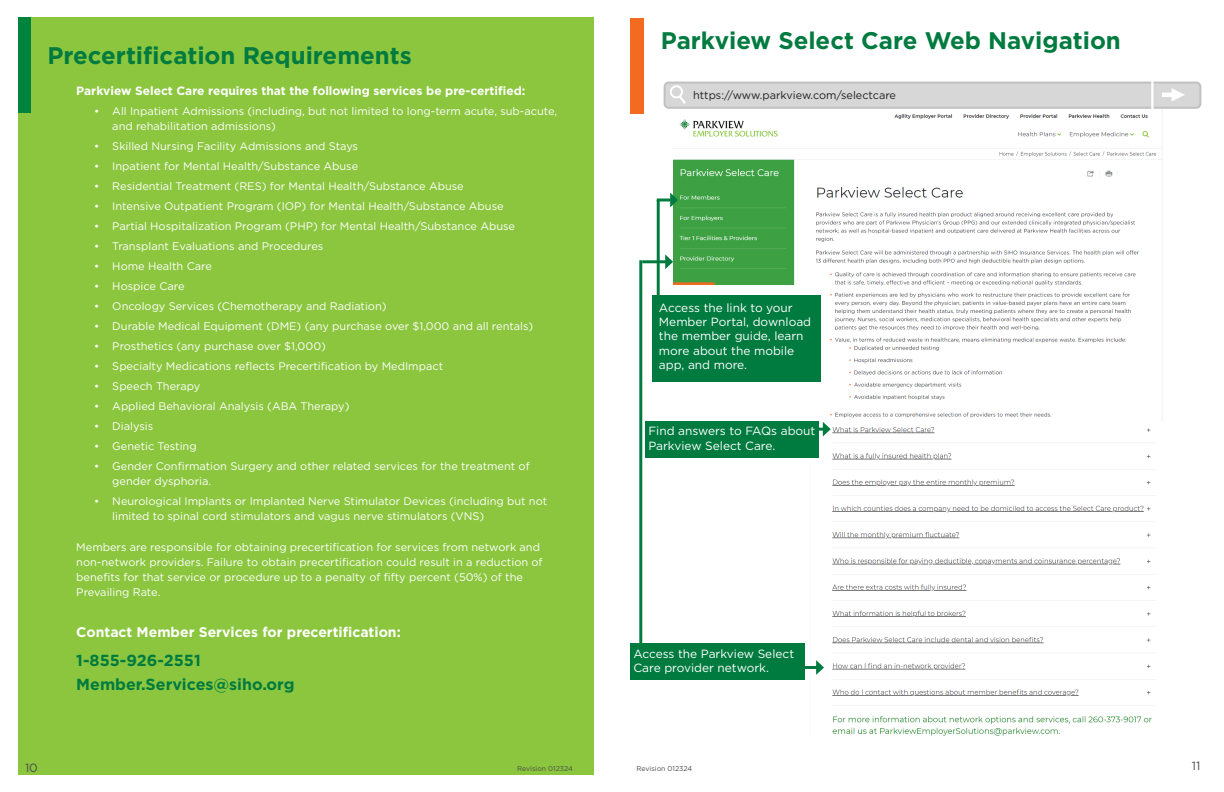
<style>
.page{position:relative;width:1224px;height:792px;background:#fff}
.page>*{position:absolute;margin:0;border:0;box-sizing:border-box;transform-origin:0 0}
.t1{font:700 24px "Gotham";color:#007b40}
.t2{font:700 16px "Gotham";color:#007b40}
.t3{font:700 14px "Gotham";color:#fff}
.t4{font:700 12px "Gotham";color:#fff}
.t5{font:12px "Gotham";color:#4b4c4d}
.t6{font:11.9px/14.3px "Gotham";color:#fff}
.t7{font:11px/15px "Gotham";color:#fff}
.t8{font:10.9px "Gotham";color:#231f20}
.t9{font:7px "Gotham";color:#4b4c4d}
</style>
<div class="page">
<div style="left:18px;top:17px;width:576px;height:758px;background:#8bc63e"></div>
<div style="left:18px;top:18px;width:13px;height:95px;background:#00843d"></div>
<img style="left:832px;top:427px;width:324px;height:309px">
<div style="left:664px;top:82px;width:537px;height:27px;background:#d7d7d7;border:2px solid #c0c0c0;border-radius:4px"></div>
<hr style="left:1162px;top:93px;width:12px;height:4px;background:#fff">
<svg style="left:1172px;top:88px;width:13px;height:13px"></svg>
<div style="left:670px;top:85px;width:13px;height:13px;border:2px solid #fff;border-radius:50%"></div>
<svg style="left:679px;top:96px;width:7px;height:8px"></svg>
<hr style="left:1151px;top:71px;width:2px;height:46px;background:#fff">
<div style="left:630px;top:644px;width:174px;height:36px;background:#007b40"></div>
<hr style="left:799px;top:666px;width:20px;height:3px;background:#007b40">
<svg style="left:816px;top:660px;width:8px;height:15px"></svg>
<div style="left:630px;top:18px;width:13px;height:96px;background:#f36a21"></div>
<img style="left:673px;top:114px;width:489px;height:308px">
<div style="left:671px;top:285px;width:128px;height:150px;background:#fff"></div>
<hr style="left:639px;top:260px;width:3px;height:384px;background:#007b40">
<hr style="left:642px;top:260px;width:26px;height:3px;background:#007b40">
<svg style="left:665px;top:254px;width:8px;height:15px"></svg>
<div style="left:653px;top:295px;width:168px;height:87px;background:#007b40"></div>
<hr style="left:657px;top:200px;width:3px;height:95px;background:#007b40">
<svg style="left:657px;top:193px;width:21px;height:14px"></svg>
<div style="left:645px;top:422px;width:174px;height:36px;background:#007b40"></div>
<svg style="left:819px;top:422px;width:12px;height:15px"></svg>
<p class="t1" style="left:48px;top:40px;width:366px">Precertification Requirements</p>
<p class="t4" style="left:76px;top:83px;width:451px">Parkview Select Care requires that the following services be pre-certified:</p>
<p class="t7" style="left:112px;top:104px;width:446px;text-indent:-18px">• All Inpatient Admissions (including, but not limited to long-term acute, sub-acute, and rehabilitation admissions)</p>
<p class="t7" style="left:94px;top:139px;width:265px">• Skilled Nursing Facility Admissions and Stays</p>
<p class="t7" style="left:94px;top:159px;width:265px">• Inpatient for Mental Health/Substance Abuse</p>
<p class="t7" style="left:94px;top:179px;width:371px">• Residential Treatment (RES) for Mental Health/Substance Abuse</p>
<p class="t7" style="left:94px;top:199px;width:411px">• Intensive Outpatient Program (IOP) for Mental Health/Substance Abuse</p>
<p class="t7" style="left:94px;top:219px;width:422px">• Partial Hospitalization Program (PHP) for Mental Health/Substance Abuse</p>
<p class="t7" style="left:94px;top:239px;width:231px">• Transplant Evaluations and Procedures</p>
<p class="t7" style="left:94px;top:259px;width:119px">• Home Health Care</p>
<p class="t7" style="left:94px;top:279px;width:92px">• Hospice Care</p>
<p class="t7" style="left:94px;top:299px;width:294px">• Oncology Services (Chemotherapy and Radiation)</p>
<p class="t7" style="left:94px;top:319px;width:440px">• Durable Medical Equipment (DME) (any purchase over $1,000 and all rentals)</p>
<p class="t7" style="left:94px;top:339px;width:233px">• Prosthetics (any purchase over $1,000)</p>
<p class="t7" style="left:94px;top:359px;width:350px">• Specialty Medications reflects Precertification by MedImpact</p>
<p class="t7" style="left:94px;top:379px;width:108px">• Speech Therapy</p>
<p class="t7" style="left:94px;top:399px;width:257px">• Applied Behavioral Analysis (ABA Therapy)</p>
<p class="t7" style="left:94px;top:419px;width:60px">• Dialysis</p>
<p class="t7" style="left:94px;top:439px;width:104px">• Genetic Testing</p>
<p class="t7" style="left:112px;top:459px;width:419px;text-indent:-18px">• Gender Confirmation Surgery and other related services for the treatment of gender dysphoria.</p>
<p class="t7" style="left:112px;top:494px;width:436px;text-indent:-18px">• Neurological Implants or Implanted Nerve Stimulator Devices (including but not limited to spinal cord stimulators and vagus nerve stimulators (VNS)</p>
<p class="t7" style="left:76px;top:540px;width:468px">Members are responsible for obtaining precertification for services from network and non-network providers. Failure to obtain precertification could result in a reduction of benefits for that service or procedure up to a penalty of fifty percent (50%) of the Prevailing Rate.</p>
<p class="t3" style="left:76px;top:623px;width:326px">Contact Member Services for precertification:</p>
<p class="t2" style="left:76px;top:650px;width:126px">1-855-926-2551</p>
<p class="t2" style="left:76px;top:674px;width:220px">Member.Services@siho.org</p>
<p class="t1" style="left:661px;top:25px;width:461px">Parkview Select Care Web Navigation</p>
<p class="t8" style="left:693px;top:88px;width:204px">https://www.parkview.com/selectcare</p>
<p class="t6" style="left:659px;top:300px;width:154px">Access the link to your<br>Member Portal, download the member guide, learn more about the mobile app, and more.</p>
<p class="t6" style="left:648px;top:424px;width:168px">Find answers to FAQs about<br>Parkview Select Care.</p>
<p class="t6" style="left:633px;top:646px;width:162px">Access the Parkview Select<br>Care provider network.</p>
<p class="t5" style="left:25px;top:760px;width:14px">10</p>
<p class="t9" style="left:517px;top:764px;width:57px">Revision 012324</p>
<p class="t9" style="left:636px;top:764px;width:57px">Revision 012324</p>
<p class="t5" style="left:1192px;top:758px;width:10px">11</p>
</div>
